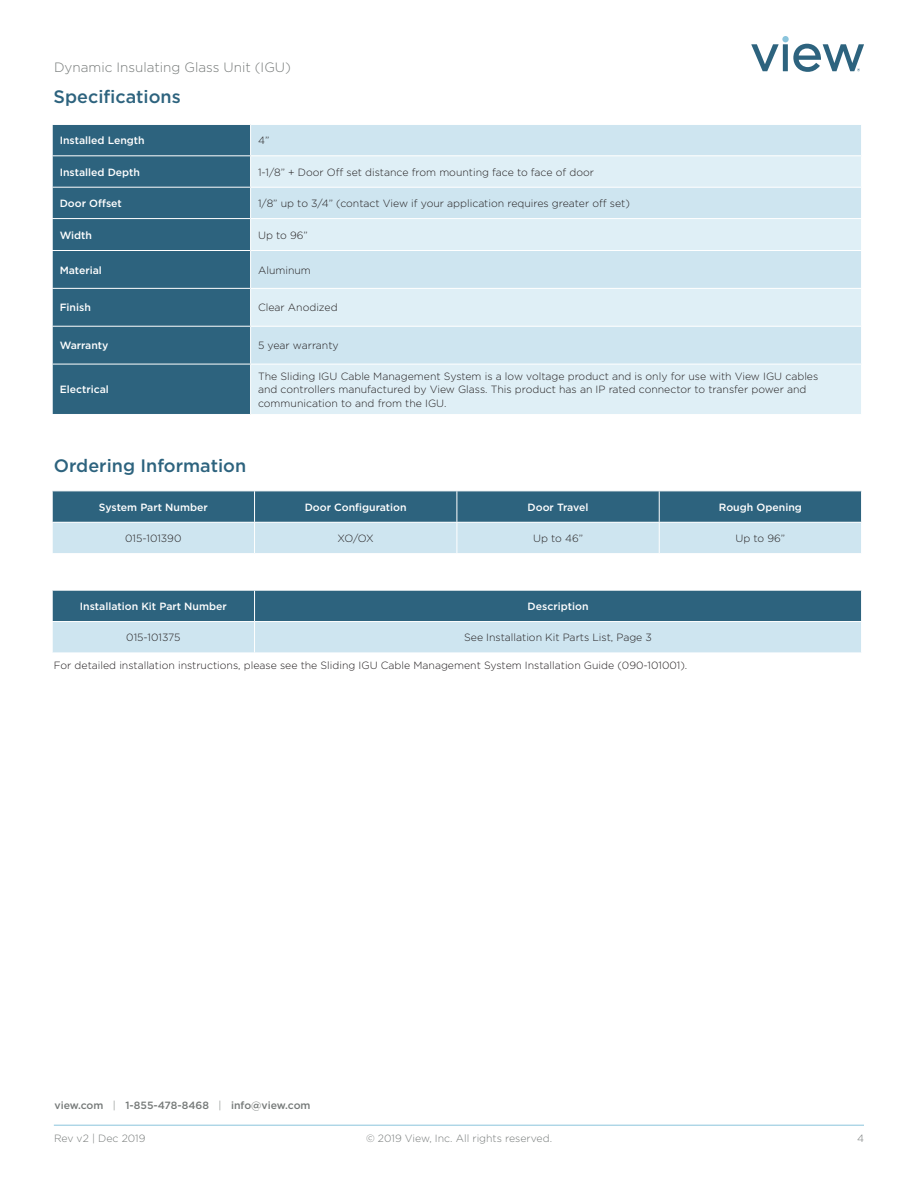
<style>
.page{position:relative;width:918px;height:1188px;background:#fff}
.page>*{position:absolute;margin:0;border:0;box-sizing:border-box;transform-origin:0 0}
.Subhead_1{font:500 18px "Gotham";color:#2d637e}
.t1{font:300 13.5px "Gotham";color:#767a79}
.Table_Copy{font:300 10.5px/13.5px "Gotham";color:#231f20}
.Table_Copy-2{font:500 10.5px "Gotham";color:#fff}
.Default{font:300 10.5px "Gotham";color:#231f20}
.t2{font:300 10.5px "Gotham";color:#767a79}
.t3{font:500 10.5px "Gotham";color:#767a79}
.s1{font-weight:300}
</style>
<div class="page">
<svg style="left:751px;top:44px;width:28px;height:27px"></svg>
<div style="left:783px;top:44px;width:5px;height:27px;background:#2d637e"></div>
<div style="left:782px;top:36px;width:7px;height:6px;background:#8ac4dc;border-radius:50%"></div>
<svg style="left:793px;top:44px;width:71px;height:28px"></svg>
<hr style="left:54px;top:1125px;width:810px;height:1px;background:#8ac4dc">
<div style="left:53px;top:125px;width:197px;height:289px;background:#2d637e"></div>
<div style="left:251px;top:125px;width:610px;height:30px;background:#cee5f0"></div>
<svg style="left:251px;top:156px;width:610px;height:258px;background:#d8eaf3"></svg>
<hr style="left:52px;top:155px;width:199px;height:1px;background:#fff">
<hr style="left:52px;top:187px;width:199px;height:1px;background:#fff">
<hr style="left:52px;top:218px;width:199px;height:1px;background:#fff">
<hr style="left:52px;top:250px;width:199px;height:1px;background:#fff">
<hr style="left:52px;top:288px;width:199px;height:1px;background:#fff">
<hr style="left:52px;top:326px;width:199px;height:1px;background:#fff">
<hr style="left:52px;top:364px;width:199px;height:1px;background:#fff">
<hr style="left:251px;top:364px;width:611px;height:1px;background:#fff">
<hr style="left:251px;top:326px;width:611px;height:1px;background:#fff">
<hr style="left:251px;top:288px;width:611px;height:1px;background:#fff">
<hr style="left:251px;top:250px;width:611px;height:1px;background:#fff">
<hr style="left:251px;top:218px;width:611px;height:1px;background:#fff">
<hr style="left:251px;top:187px;width:611px;height:1px;background:#fff">
<svg style="left:53px;top:491px;width:808px;height:62px;background:#7ea4b7"></svg>
<hr style="left:52px;top:522px;width:203px;height:1px;background:#fff">
<hr style="left:457px;top:491px;width:1px;height:31px;background:#fff">
<hr style="left:659px;top:491px;width:1px;height:31px;background:#fff">
<hr style="left:457px;top:523px;width:1px;height:30px;background:#fff">
<hr style="left:659px;top:523px;width:1px;height:30px;background:#fff">
<hr style="left:254px;top:523px;width:1px;height:30px;background:#fff">
<hr style="left:254px;top:491px;width:1px;height:31px;background:#fff">
<hr style="left:255px;top:522px;width:202px;height:1px;background:#fff">
<hr style="left:457px;top:522px;width:202px;height:1px;background:#fff">
<hr style="left:659px;top:522px;width:203px;height:1px;background:#fff">
<svg style="left:53px;top:591px;width:808px;height:62px;background:#7fa5b8"></svg>
<hr style="left:52px;top:621px;width:203px;height:1px;background:#fff">
<hr style="left:254px;top:591px;width:1px;height:30px;background:#fff">
<hr style="left:255px;top:621px;width:607px;height:1px;background:#fff">
<hr style="left:254px;top:622px;width:1px;height:31px;background:#fff">
<p class="t1" style="left:54px;top:59px;width:239px">Dynamic Insulating Glass Unit (IGU)</p>
<p class="Subhead_1" style="left:54px;top:85px;width:129px">Specifications</p>
<p class="Table_Copy-2" style="left:60px;top:134px;width:87px">Installed Length</p>
<p class="Table_Copy" style="left:258px;top:134px;width:13px">4”</p>
<p class="Table_Copy-2" style="left:60px;top:165px;width:82px">Installed Depth</p>
<p class="Table_Copy" style="left:258px;top:165px;width:337px">1-1/8” + Door Off set distance from mounting face to face of door</p>
<p class="Table_Copy-2" style="left:60px;top:197px;width:64px">Door Offset</p>
<p class="Table_Copy" style="left:258px;top:196px;width:373px">1/8” up to 3/4” (contact View if your application requires greater off set)</p>
<p class="Table_Copy-2" style="left:60px;top:228px;width:34px">Width</p>
<p class="Table_Copy" style="left:258px;top:228px;width:51px">Up to 96”</p>
<p class="Table_Copy-2" style="left:60px;top:263px;width:44px">Material</p>
<p class="Table_Copy" style="left:258px;top:263px;width:54px">Aluminum</p>
<p class="Table_Copy-2" style="left:60px;top:301px;width:33px">Finish</p>
<p class="Table_Copy" style="left:258px;top:301px;width:81px">Clear Anodized</p>
<p class="Table_Copy-2" style="left:60px;top:339px;width:50px">Warranty</p>
<p class="Table_Copy" style="left:258px;top:339px;width:82px">5 year warranty</p>
<p class="Table_Copy-2" style="left:60px;top:383px;width:51px">Electrical</p>
<p class="Table_Copy" style="left:258px;top:369px;width:562px">The Sliding IGU Cable Management System is a low voltage product and is only for use with View IGU cables and controllers manufactured by View Glass. This product has an IP rated connector to transfer power and communication to and from the IGU.</p>
<p class="Subhead_1" style="left:54px;top:454px;width:194px">Ordering Information</p>
<p class="Table_Copy-2" style="left:99px;top:500px;width:110px">System Part Number</p>
<p class="Table_Copy-2" style="left:305px;top:500px;width:103px">Door Configuration</p>
<p class="Table_Copy-2" style="left:528px;top:500px;width:62px">Door Travel</p>
<p class="Table_Copy-2" style="left:719px;top:500px;width:84px">Rough Opening</p>
<p class="Table_Copy" style="left:125px;top:531px;width:58px">015-101390</p>
<p class="Table_Copy" style="left:338px;top:531px;width:38px">XO/OX</p>
<p class="Table_Copy" style="left:533px;top:531px;width:51px">Up to 46”</p>
<p class="Table_Copy" style="left:736px;top:531px;width:51px">Up to 96”</p>
<p class="Table_Copy-2" style="left:80px;top:599px;width:148px">Installation Kit Part Number</p>
<p class="Table_Copy-2" style="left:528px;top:599px;width:62px">Description</p>
<p class="Table_Copy" style="left:126px;top:631px;width:56px">015-101375</p>
<p class="Table_Copy" style="left:464px;top:631px;width:189px">See Installation Kit Parts List, Page 3</p>
<p class="Default" style="left:54px;top:658px;width:635px">For detailed installation instructions, please see the Sliding IGU Cable Management System Installation Guide (090-101001).</p>
<p class="t3" style="left:55px;top:1098px;width:257px">view.com <span class="s1">|</span> 1-855-478-8468 <span class="s1">|</span> info@view.com</p>
<p class="t2" style="left:54px;top:1132px;width:93px">Rev v2 | Dec 2019</p>
<p class="t2" style="left:366px;top:1132px;width:188px">© 2019 View, Inc. All rights reserved.</p>
<p class="t2" style="left:857px;top:1132px;width:8px">4</p>
</div>
